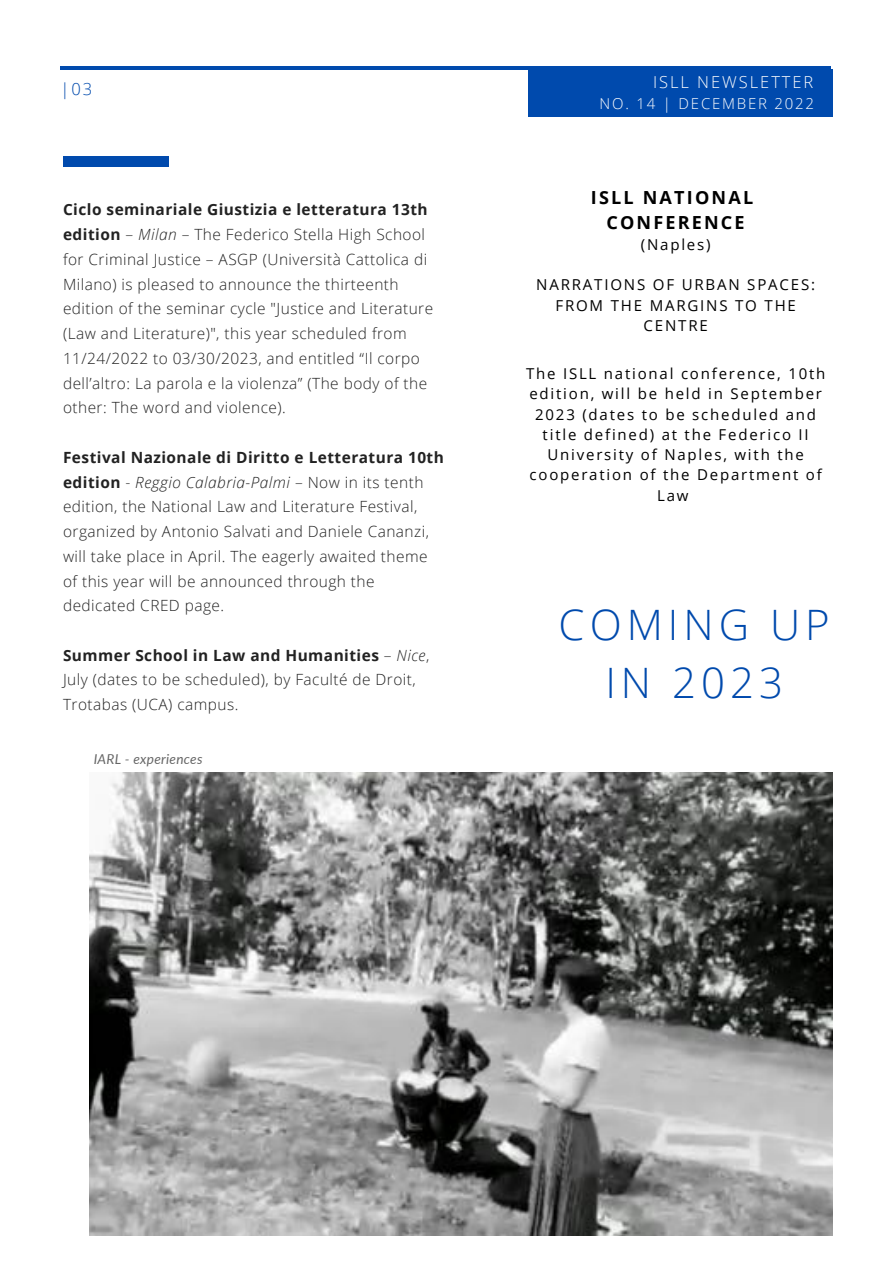
<style>
.page{position:relative;width:893px;height:1264px;background:#fff}
.page>*{position:absolute;margin:0;border:0;box-sizing:border-box;transform-origin:0 0}
.t1{font:300 41.85px/58.5px "Open Sans";letter-spacing:.12em;color:#004aad;text-align:center}
.t2{font:700 18px/24.8px "Open Sans";letter-spacing:.12em;color:#000;text-align:center}
.t3{font:300 16.5px "Open Sans";letter-spacing:.12em;color:#fff}
.t4{font:300 16.5px "Open Sans";color:#004aad}
.t5{font:300 15.45px/24.8px "Open Sans";letter-spacing:.03em;color:#222}
.t6{font:15px/20.2px "Open Sans";letter-spacing:.12em;color:#000;text-align:center}
.t7{font:300 15px "Open Sans";letter-spacing:.12em;color:#fff}
.t8{font:italic 13.65px "Lato";letter-spacing:.02em;color:#666}
.s1{font-weight:700}
.s2{font-style:italic}
</style>
<div class="page">
<hr style="left:60px;top:66px;width:770px;height:4px;background:#004aad">
<div style="left:527px;top:70px;width:305px;height:47px;background:#004aad"></div>
<div style="left:63px;top:156px;width:106px;height:10px;background:#004aad"></div>
<img style="left:89px;top:772px;width:743px;height:463px">
<p class="t4" style="left:60px;top:77px;width:33px">|03</p>
<p class="t5" style="left:63px;top:197px;width:371px"><span class="s1">Ciclo seminariale Giustizia e letteratura 13th edition</span> – <span class="s2">Milan</span> – The Federico Stella High School for Criminal Justice – ASGP (Università Cattolica di Milano) is pleased to announce the thirteenth edition of the seminar cycle "Justice and Literature (Law and Literature)", this year scheduled from 11/24/2022 to 03/30/2023, and entitled “Il corpo dell’altro: La parola e la violenza” (The body of the other: The word and violence).</p>
<p class="t5" style="left:63px;top:444px;width:382px"><span class="s1">Festival Nazionale di Diritto e Letteratura 10th edition</span> - <span class="s2">Reggio Calabria-Palmi</span> – Now in its tenth edition, the National Law and Literature Festival, organized by Antonio Salvati and Daniele Cananzi, will take place in April. The eagerly awaited theme of this year will be announced through the dedicated CRED page.</p>
<p class="t5" style="left:63px;top:642px;width:368px"><span class="s1">Summer School in Law and Humanities</span> – <span class="s2">Nice</span>,<br>July (dates to be scheduled), by Faculté de Droit,<br>Trotabas (UCA) campus.</p>
<p class="t8" style="left:94px;top:750px;width:110px">IARL - experiences</p>
<p class="t3" style="left:653px;top:70px;width:162px">ISLL NEWSLETTER</p>
<p class="t7" style="left:599px;top:93px;width:216px">NO. 14 | DECEMBER 2022</p>
<p class="t2" style="left:591px;top:184px;width:164px">ISLL NATIONAL<br>CONFERENCE</p>
<p class="t6" style="left:640px;top:234px;width:71px">(Naples)</p>
<p class="t6" style="left:536px;top:274px;width:280px">NARRATIONS OF URBAN SPACES:<br>FROM THE MARGINS TO THE<br>CENTRE</p>
<p class="t6" style="left:526px;top:363px;width:301px">The ISLL national conference, 10th edition, will be held in September<br>2023 (dates to be scheduled and title defined) at the Federico II<br>University of Naples, with the cooperation of the Department of<br>Law</p>
<h1 class="t1" style="left:558px;top:594px;width:272px">COMING UP<br>IN 2023</h1>
</div>
